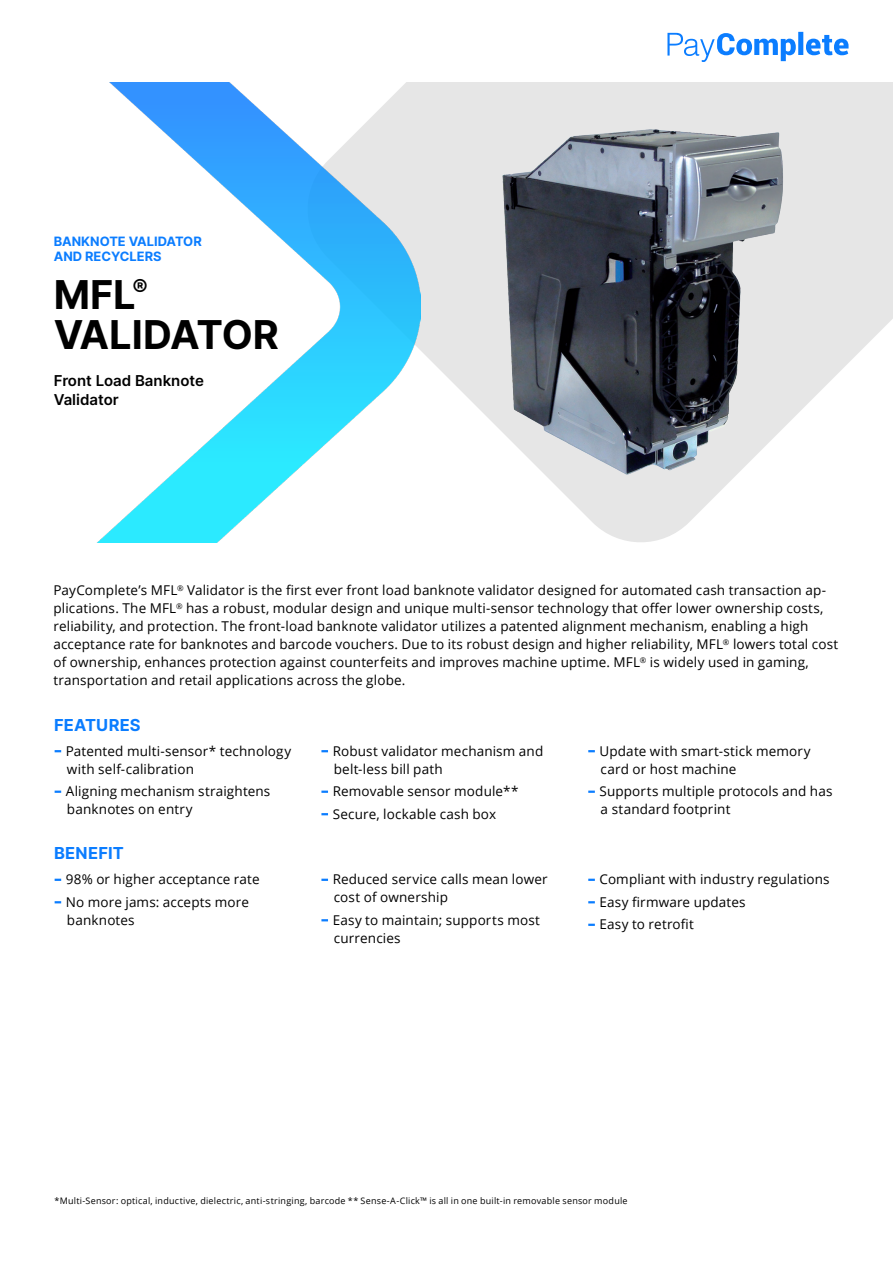
<style>
.page{position:relative;width:893px;height:1263px;background:#fff}
.page>*{position:absolute;margin:0;border:0;box-sizing:border-box;transform-origin:0 0}
.t1{font:39.75px "Inter";color:#000}
.Heading-1{font:16.5px "Inter";letter-spacing:.015em;color:#0b7dff}
.t2{font:15px/19.5px "Inter";color:#000}
.Body_Text{font:13.5px/18px "Open Sans";letter-spacing:.01em;color:#000}
.t3{font:12.9px "Inter";color:#0b7dff}
.Body_Text-2{font:9px "Open Sans";letter-spacing:.025em;color:#000}
</style>
<div class="page">
<svg style="left:54px;top:750px;width:8px;height:3px"></svg>
<svg style="left:55px;top:750px;width:6px;height:2px"></svg>
<svg style="left:55px;top:790px;width:6px;height:3px"></svg>
<svg style="left:321px;top:750px;width:7px;height:2px"></svg>
<svg style="left:321px;top:790px;width:7px;height:3px"></svg>
<svg style="left:321px;top:813px;width:7px;height:2px"></svg>
<svg style="left:588px;top:750px;width:7px;height:2px"></svg>
<svg style="left:588px;top:790px;width:7px;height:3px"></svg>
<svg style="left:54px;top:878px;width:8px;height:3px"></svg>
<svg style="left:55px;top:879px;width:6px;height:2px"></svg>
<svg style="left:54px;top:901px;width:8px;height:3px"></svg>
<svg style="left:55px;top:901px;width:6px;height:2px"></svg>
<svg style="left:321px;top:879px;width:7px;height:2px"></svg>
<svg style="left:321px;top:919px;width:7px;height:2px"></svg>
<svg style="left:588px;top:879px;width:7px;height:2px"></svg>
<svg style="left:588px;top:901px;width:7px;height:2px"></svg>
<svg style="left:588px;top:924px;width:7px;height:2px"></svg>
<svg style="left:421px;top:82px;width:472px;height:460px;fill:#e6e6e6"></svg>
<img style="left:98px;top:82px;width:323px;height:460px">
<svg style="left:667px;top:32px;width:181px;height:30px"></svg>
<img style="left:406px;top:114px;width:446px;height:407px">
<p class="t3" style="left:54px;top:232px;width:150px">BANKNOTE VALIDATOR</p>
<p class="t3" style="left:54px;top:247px;width:110px">AND RECYCLERS</p>
<p class="t1" style="left:54px;top:265px;width:96px">MFL<sup>®</sup></p>
<p class="t1" style="left:54px;top:306px;width:227px">VALIDATOR</p>
<p class="t2" style="left:54px;top:370px;width:152px">Front Load Banknote<br>Validator</p>
<p class="Body_Text" style="left:53px;top:581px;width:786px">PayComplete’s MFL<sup>®</sup> Validator is the first ever front load banknote validator designed for automated cash transaction ap&shy;plications. The MFL<sup>®</sup> has a robust, modular design and unique multi-sensor technology that offer lower ownership costs, reliability, and protection. The front-load banknote validator utilizes a patented alignment mechanism, enabling a high acceptance rate for banknotes and barcode vouchers. Due to its robust design and higher reliability, MFL<sup>®</sup> lowers total cost of ownership, enhances protection against counterfeits and improves machine uptime. MFL<sup>®</sup> is widely used in gaming, transportation and retail applications across the globe.</p>
<p class="Heading-1" style="left:54px;top:713px;width:88px">FEATURES</p>
<p class="Body_Text" style="left:66px;top:741px;width:227px">Patented multi-sensor* technology with self-calibration</p>
<p class="Body_Text" style="left:66px;top:782px;width:206px">Aligning mechanism straightens banknotes on entry</p>
<p class="Heading-1" style="left:54px;top:841px;width:71px">BENEFIT</p>
<p class="Body_Text" style="left:66px;top:870px;width:195px">98% or higher acceptance rate</p>
<p class="Body_Text" style="left:66px;top:892px;width:185px">No more jams: accepts more banknotes</p>
<p class="Body_Text" style="left:333px;top:741px;width:212px">Robust validator mechanism and belt-less bill path</p>
<p class="Body_Text" style="left:333px;top:782px;width:187px">Removable sensor module**</p>
<p class="Body_Text" style="left:333px;top:804px;width:165px">Secure, lockable cash box</p>
<p class="Body_Text" style="left:333px;top:870px;width:216px">Reduced service calls mean lower cost of ownership</p>
<p class="Body_Text" style="left:333px;top:910px;width:209px">Easy to maintain; supports most currencies</p>
<p class="Body_Text" style="left:599px;top:741px;width:213px">Update with smart-stick memory card or host machine</p>
<p class="Body_Text" style="left:599px;top:782px;width:234px">Supports multiple protocols and has a standard footprint</p>
<p class="Body_Text" style="left:599px;top:870px;width:232px">Compliant with industry regulations</p>
<p class="Body_Text" style="left:599px;top:892px;width:148px">Easy firmware updates</p>
<p class="Body_Text" style="left:599px;top:915px;width:96px">Easy to retrofit</p>
<p class="Body_Text-2" style="left:55px;top:1195px;width:575px">*Multi-Sensor: optical, inductive, dielectric, anti-stringing, barcode ** Sense-A-Click™ is all in one built-in removable sensor module</p>
</div>
